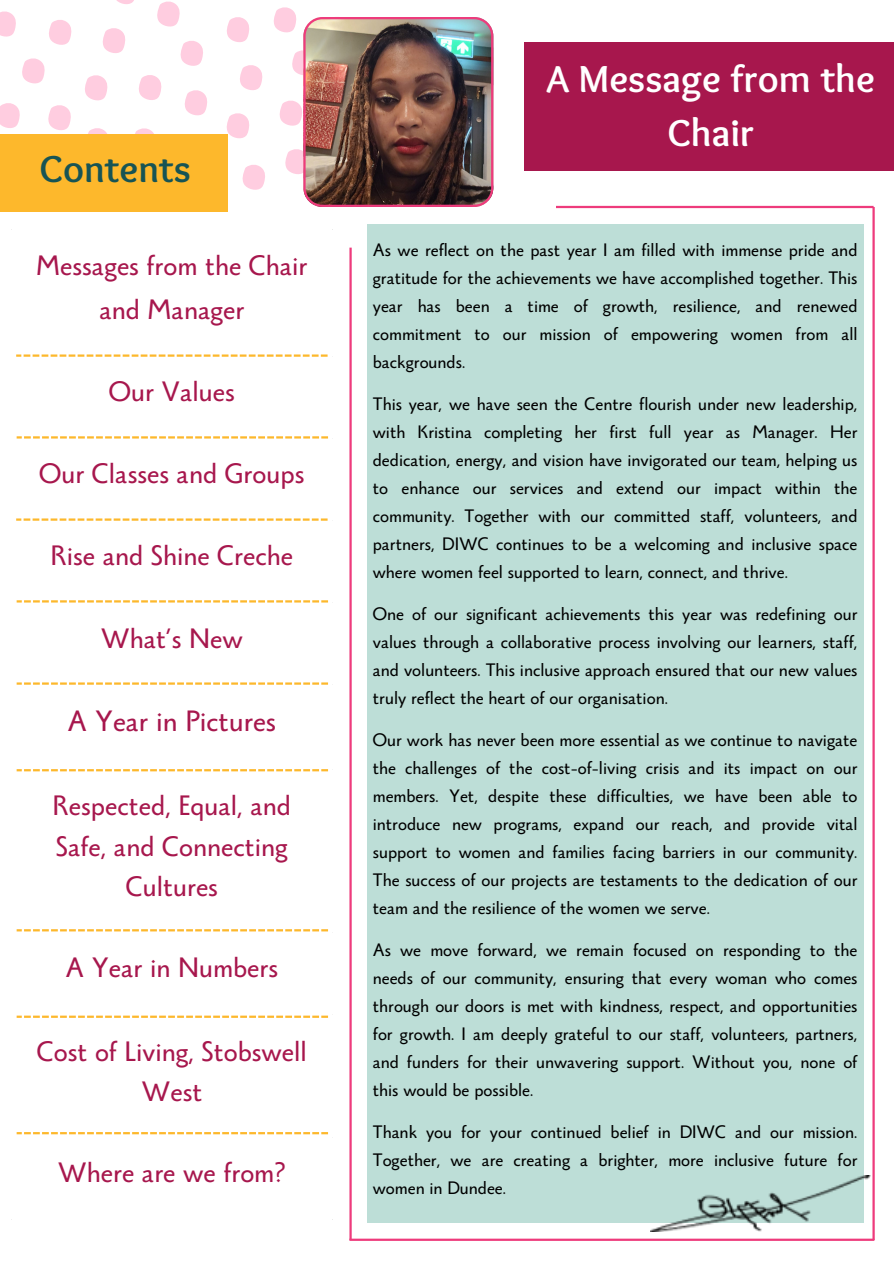
<style>
.page{position:relative;width:894px;height:1264px;background:#fff}
.page>*{position:absolute;margin:0;border:0;box-sizing:border-box;transform-origin:0 0}
.t1{font:700 39px/54px "Sukar";color:#fff;text-align:center}
.t2{font:700 39px "Sukar";color:#175454}
.t3{font:33px "Monterchi Sans";color:#a7174d}
.t4{font:31.5px/40.5px "Monterchi Sans";color:#a7174d;text-align:center}
.t5{font:20.25px/28px "Monterchi Sans";color:#000;text-align:justify}
</style>
<div class="page">
<div style="left:524px;top:42px;width:369px;height:128px;background:#a7174d"></div>
<hr style="left:349px;top:248px;width:2px;height:991px;background:#ee3b7c">
<hr style="left:349px;top:1238px;width:525px;height:2px;background:#ee3b7c">
<hr style="left:872px;top:207px;width:2px;height:1032px;background:#ee3b7c">
<hr style="left:556px;top:206px;width:317px;height:2px;background:#ee3b7c">
<div style="left:366px;top:224px;width:497px;height:998px;background:#bdded7"></div>
<svg style="left:0;top:0;width:303px;height:190px"></svg>
<img style="left:303px;top:17px;width:190px;height:190px">
<div style="left:0;top:135px;width:228px;height:77px;background:#fdb82c"></div>
<img style="left:650px;top:1175px;width:219px;height:56px">
<svg style="left:16px;top:354px;width:311px;height:3px"></svg>
<svg style="left:17px;top:436px;width:311px;height:2px"></svg>
<svg style="left:16px;top:518px;width:311px;height:2px"></svg>
<svg style="left:17px;top:600px;width:311px;height:2px"></svg>
<svg style="left:17px;top:682px;width:311px;height:2px"></svg>
<svg style="left:17px;top:769px;width:311px;height:2px"></svg>
<svg style="left:17px;top:929px;width:311px;height:2px"></svg>
<svg style="left:17px;top:1015px;width:311px;height:2px"></svg>
<svg style="left:17px;top:1132px;width:311px;height:2px"></svg>
<p class="t2" style="left:39px;top:147px;width:153px">Contents</p>
<p class="t4" style="left:36px;top:248px;width:273px;line-height:43.8px">Messages from the Chair and Manager</p>
<h1 class="t4" style="left:109px;top:376px;width:127px">Our Values</h1>
<h1 class="t4" style="left:39px;top:458px;width:266px">Our Classes and Groups</h1>
<p class="t4" style="left:51px;top:540px;width:244px">Rise and Shine Creche</p>
<p class="t4" style="left:101px;top:622px;width:143px">What’s New</p>
<p class="t3" style="left:68px;top:704px;width:210px">A Year in Pictures</p>
<p class="t4" style="left:53px;top:790px;width:240px">Respected, Equal, and<br>Safe, and Connecting<br>Cultures</p>
<p class="t4" style="left:65px;top:952px;width:214px">A Year in Numbers</p>
<p class="t4" style="left:37px;top:1035px;width:271px">Cost of Living, Stobswell<br>West</p>
<p class="t4" style="left:58px;top:1157px;width:229px">Where are we from?</p>
<p class="t1" style="left:546px;top:55px;width:330px">A Message from the<br>Chair</p>
<p class="t5" style="left:373px;top:238px;width:486px">As we reflect on the past year I am filled with immense pride and gratitude for the achievements we have accomplished together. This year has been a time of growth, resilience, and renewed commitment to our mission of empowering women from all backgrounds.</p>
<p class="t5" style="left:373px;top:392px;width:486px">This year, we have seen the Centre flourish under new leadership, with Kristina completing her first full year as Manager. Her dedication, energy, and vision have invigorated our team, helping us to enhance our services and extend our impact within the community. Together with our committed staff, volunteers, and partners, DIWC continues to be a welcoming and inclusive space where women feel supported to learn, connect, and thrive.</p>
<p class="t5" style="left:373px;top:602px;width:486px">One of our significant achievements this year was redefining our values through a collaborative process involving our learners, staff, and volunteers. This inclusive approach ensured that our new values truly reflect the heart of our organisation.</p>
<p class="t5" style="left:373px;top:728px;width:486px">Our work has never been more essential as we continue to navigate the challenges of the cost-of-living crisis and its impact on our members. Yet, despite these difficulties, we have been able to introduce new programs, expand our reach, and provide vital support to women and families facing barriers in our community.<br>The success of our projects are testaments to the dedication of our team and the resilience of the women we serve.</p>
<p class="t5" style="left:373px;top:938px;width:486px">As we move forward, we remain focused on responding to the needs of our community, ensuring that every woman who comes through our doors is met with kindness, respect, and opportunities for growth. I am deeply grateful to our staff, volunteers, partners, and funders for their unwavering support. Without you, none of this would be possible.</p>
<p class="t5" style="left:373px;top:1120px;width:486px">Thank you for your continued belief in DIWC and our mission.<br>Together, we are creating a brighter, more inclusive future for women in Dundee.</p>
</div>
